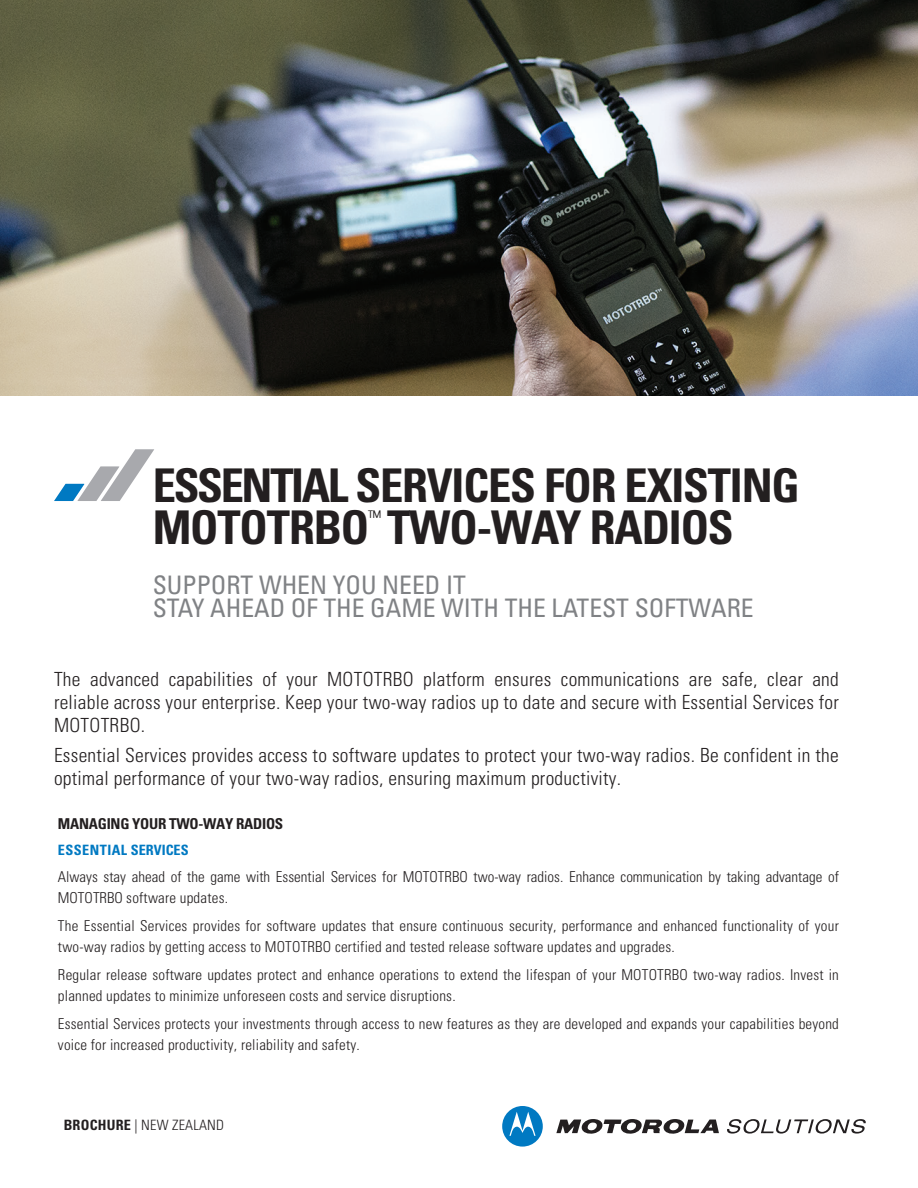
<style>
.page{position:relative;width:918px;height:1188px;background:#fff}
.page>*{position:absolute;margin:0;border:0;box-sizing:border-box;transform-origin:0 0}
.t1{font:700 condensed 46.5px/42px "Univers";letter-spacing:-.025em;color:#231f20}
.t2{font:condensed 25.5px/23.1px "Univers";color:#808285}
.t3{font:300 condensed 19.5px/23.2px "Univers";letter-spacing:.015em;color:#231f20;text-align:justify}
.t4{font:300 condensed 17.55px "Univers";color:#231f20}
.t5{font:300 condensed 15px/21px "Univers";letter-spacing:.015em;color:#231f20}
.t6{font:700 condensed 15px "Univers";letter-spacing:-.015em;color:#231f20}
.t7{font:300 condensed 14.25px "Univers";letter-spacing:.015em;color:#231f20}
.t8{font:700 condensed 14.25px "Univers";letter-spacing:.03em;color:#0079c2}
.s1{font-weight:700}
</style>
<div class="page">
<img style="left:0;top:0;width:918px;height:395px">
<svg style="left:556px;top:1119px;width:163px;height:15px"></svg>
<svg style="left:502px;top:1106px;width:41px;height:41px"></svg>
<svg style="left:727px;top:1119px;width:139px;height:15px"></svg>
<svg style="left:54px;top:449px;width:100px;height:52px"></svg>
<h1 class="t1" style="left:153px;top:465px;width:649px">ESSENTIAL SERVICES FOR EXISTING<br>MOTOTRBO TWO-WAY RADIOS</h1>
<p class="t4" style="left:368px;top:507px;width:14px">™</p>
<h2 class="t2" style="left:153px;top:573px;width:602px">SUPPORT WHEN YOU NEED IT<br>STAY AHEAD OF THE GAME WITH THE LATEST SOFTWARE</h2>
<h3 class="t3" style="left:54px;top:667px;width:786px">The advanced capabilities of your MOTOTRBO platform ensures communications are safe, clear and reliable across your enterprise. Keep your two-way radios up to date and secure with Essential Services for MOTOTRBO.</h3>
<h3 class="t3" style="left:54px;top:744px;width:786px">Essential Services provides access to software updates to protect your two-way radios. Be confident in the optimal performance of your two-way radios, ensuring maximum productivity.</h3>
<p class="t6" style="left:58px;top:815px;width:227px">MANAGING YOUR TWO-WAY RADIOS</p>
<p class="t8" style="left:58px;top:841px;width:132px">ESSENTIAL SERVICES</p>
<p class="t5" style="left:58px;top:867px;width:782px">Always stay ahead of the game with Essential Services for MOTOTRBO two-way radios. Enhance communication by taking advantage of<br>MOTOTRBO software updates.</p>
<p class="t5" style="left:58px;top:915px;width:782px">The Essential Services provides for software updates that ensure continuous security, performance and enhanced functionality of your two-way radios by getting access to MOTOTRBO certified and tested release software updates and upgrades.</p>
<p class="t5" style="left:58px;top:964px;width:782px">Regular release software updates protect and enhance operations to extend the lifespan of your MOTOTRBO two-way radios. Invest in planned updates to minimize unforeseen costs and service disruptions.</p>
<p class="t5" style="left:58px;top:1013px;width:782px">Essential Services protects your investments through access to new features as they are developed and expands your capabilities beyond voice for increased productivity, reliability and safety.</p>
<p class="t7" style="left:64px;top:1117px;width:162px"><span class="s1">BROCHURE</span> | NEW ZEALAND</p>
</div>
